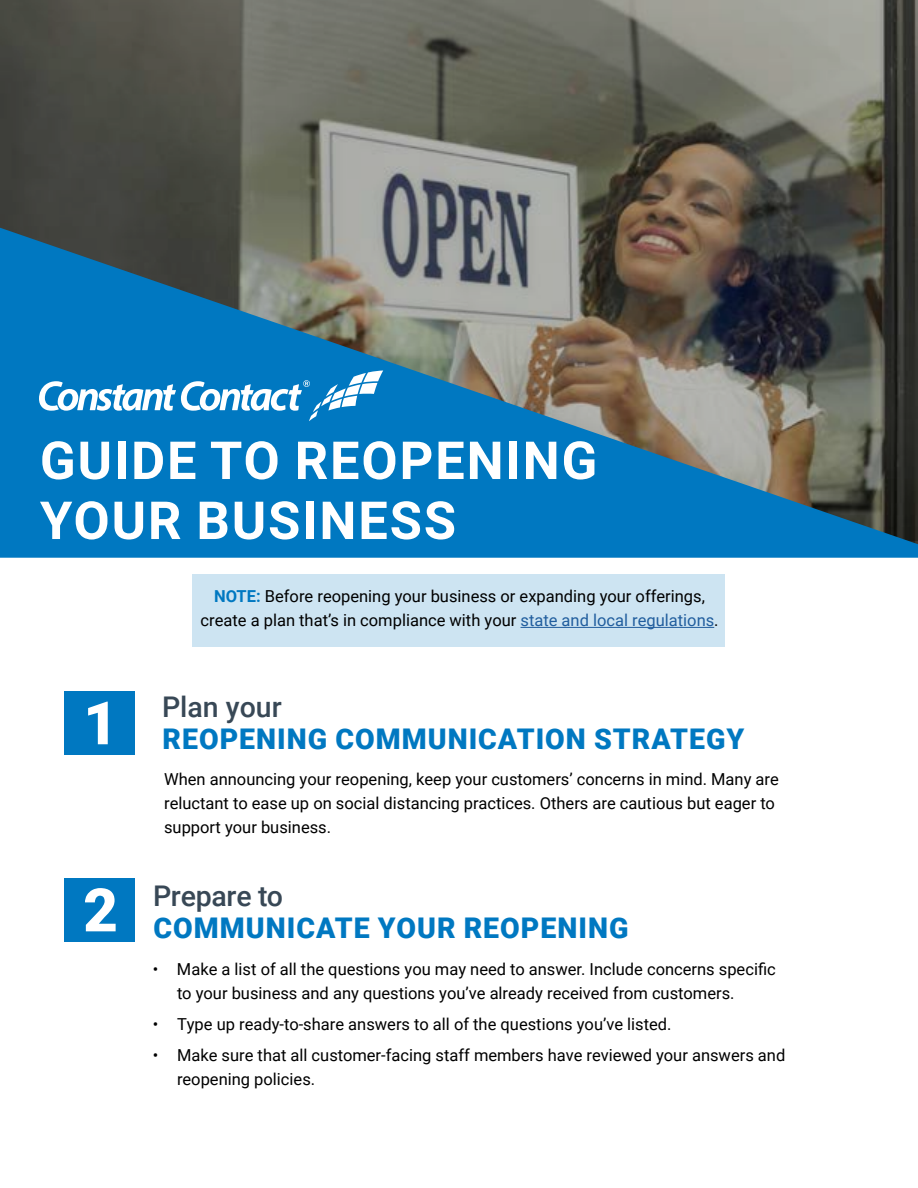
<style>
.page{position:relative;width:918px;height:1188px;background:#fff}
.page>*{position:absolute;margin:0;border:0;box-sizing:border-box;transform-origin:0 0}
.t1{font:900 60px "Roboto";color:#fff}
.t2{font:700 52.5px/60px "Roboto";letter-spacing:.035em;color:#fff}
.t3{font:900 28.5px "Roboto";letter-spacing:.035em;color:#0078c1}
.t4{font:500 28.5px "Roboto";letter-spacing:-.01em;color:#384856}
.t5{font:16.5px/24px "Roboto";color:#000}
.s1{font-weight:700;color:#0078c1}
.s2{color:#215e9e}
</style>
<div class="page">
<svg style="left:0;top:0;width:918px;height:228px;background:#67675e"></svg>
<svg style="left:0;top:228px;width:918px;height:330px;background:#376f8e"></svg>
<div style="left:193px;top:574px;width:532px;height:73px;background:#cde4f2"></div>
<hr style="left:521px;top:627px;width:193px;height:1px;background:#215e9e">
<div style="left:64px;top:691px;width:71px;height:63px;background:#0078c1"></div>
<div style="left:64px;top:878px;width:71px;height:63px;background:#0078c1"></div>
<svg style="left:39px;top:370px;width:344px;height:51px"></svg>
<h2 class="t2" style="left:40px;top:428px;width:559px">GUIDE TO REOPENING<br>YOUR BUSINESS</h2>
<h1 class="t1" style="left:83px;top:681px;width:36px">1</h1>
<h1 class="t1" style="left:83px;top:868px;width:36px">2</h1>
<p class="t5" style="left:201px;top:584px;width:520px;text-align:center"><span class="s1">NOTE:</span> Before reopening your business or expanding your offerings, create a plan that’s in compliance with your <span class="s2">state and local regulations</span>.</p>
<h3 class="t4" style="left:162px;top:687px;width:121px">Plan your</h3>
<h3 class="t3" style="left:163px;top:718px;width:583px">REOPENING COMMUNICATION STRATEGY</h3>
<p class="t5" style="left:164px;top:767px;width:616px">When announcing your reopening, keep your customers’ concerns in mind. Many are reluctant to ease up on social distancing practices. Others are cautious but eager to support your business.</p>
<h3 class="t4" style="left:153px;top:876px;width:132px">Prepare to</h3>
<h3 class="t3" style="left:154px;top:907px;width:476px">COMMUNICATE YOUR REOPENING</h3>
<p class="t5" style="left:177px;top:957px;width:600px;text-indent:-24px">• Make a list of all the questions you may need to answer. Include concerns specific to your business and any questions you’ve already received from customers.</p>
<p class="t5" style="left:153px;top:1011px;width:520px">• Type up ready-to-share answers to all of the questions you’ve listed.</p>
<p class="t5" style="left:177px;top:1042px;width:610px;text-indent:-24px">• Make sure that all customer-facing staff members have reviewed your answers and reopening policies.</p>
</div>
